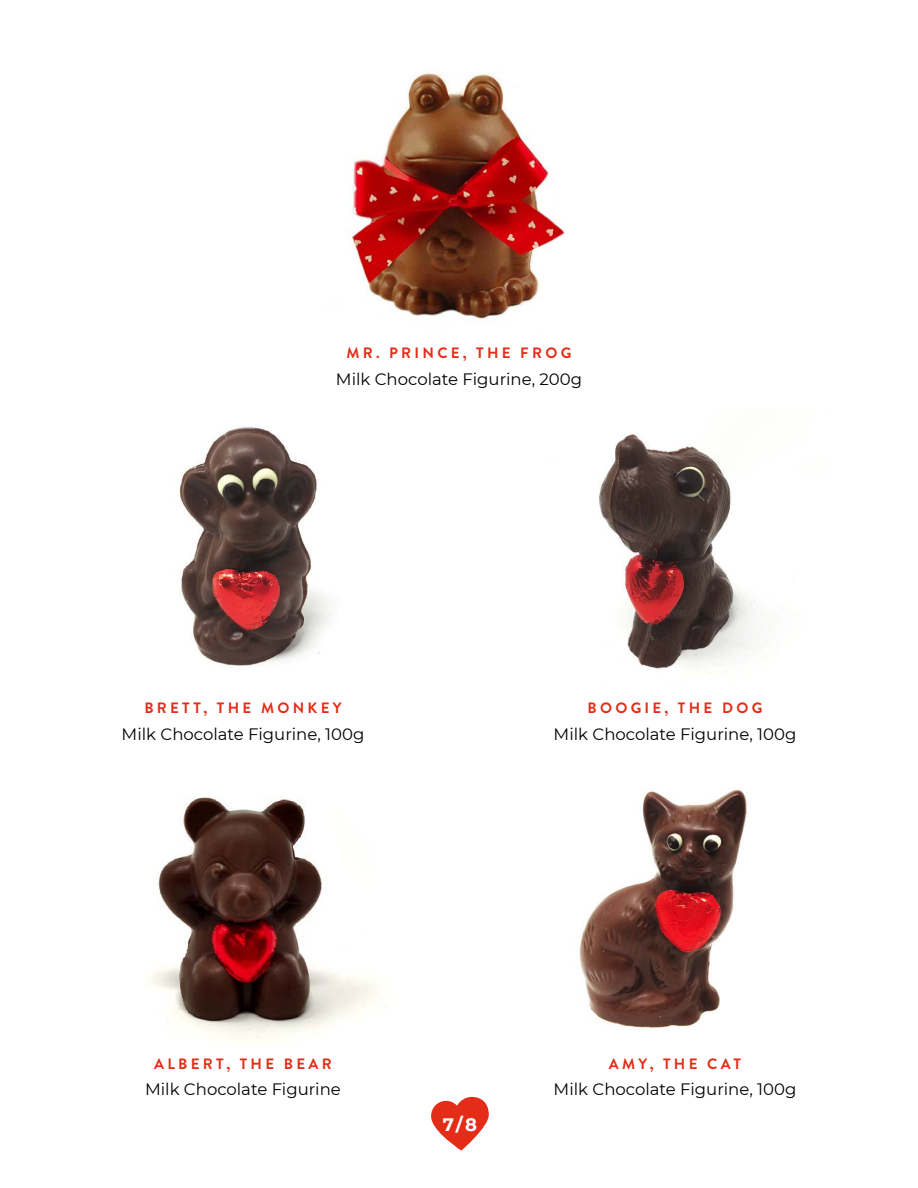
<style>
.page{position:relative;width:918px;height:1188px;background:#fff}
.page>*{position:absolute;margin:0;border:0;box-sizing:border-box;transform-origin:0 0}
.t1{font:700 18px "Montserrat";color:#fff}
.Description{font:16.5px "Montserrat";color:#000}
.Product_Name{font:700 15px "Brandon Grotesque";letter-spacing:.22em;color:#e32d18}
</style>
<div class="page">
<svg style="left:431px;top:1097px;width:58px;height:54px"></svg>
<img style="left:179px;top:426px;width:155px;height:240px">
<img style="left:148px;top:797px;width:238px;height:245px">
<img style="left:579px;top:789px;width:169px;height:240px">
<img style="left:599px;top:433px;width:171px;height:240px">
<img style="left:351px;top:73px;width:214px;height:246px">
<p class="Product_Name" style="left:347px;top:343px;width:226px">MR. PRINCE, THE FROG</p>
<p class="Description" style="left:336px;top:368px;width:248px">Milk Chocolate Figurine, 200g</p>
<p class="Product_Name" style="left:144px;top:698px;width:199px">BRETT, THE MONKEY</p>
<p class="Description" style="left:122px;top:723px;width:244px">Milk Chocolate Figurine, 100g</p>
<p class="Product_Name" style="left:588px;top:698px;width:176px">BOOGIE, THE DOG</p>
<p class="Description" style="left:554px;top:723px;width:244px">Milk Chocolate Figurine, 100g</p>
<p class="Product_Name" style="left:154px;top:1053px;width:179px">ALBERT, THE BEAR</p>
<p class="Description" style="left:145px;top:1078px;width:197px">Milk Chocolate Figurine</p>
<p class="t1" style="left:443px;top:1111px;width:36px">7/8</p>
<p class="Product_Name" style="left:609px;top:1053px;width:133px">AMY, THE CAT</p>
<p class="Description" style="left:554px;top:1078px;width:244px">Milk Chocolate Figurine, 100g</p>
</div>
